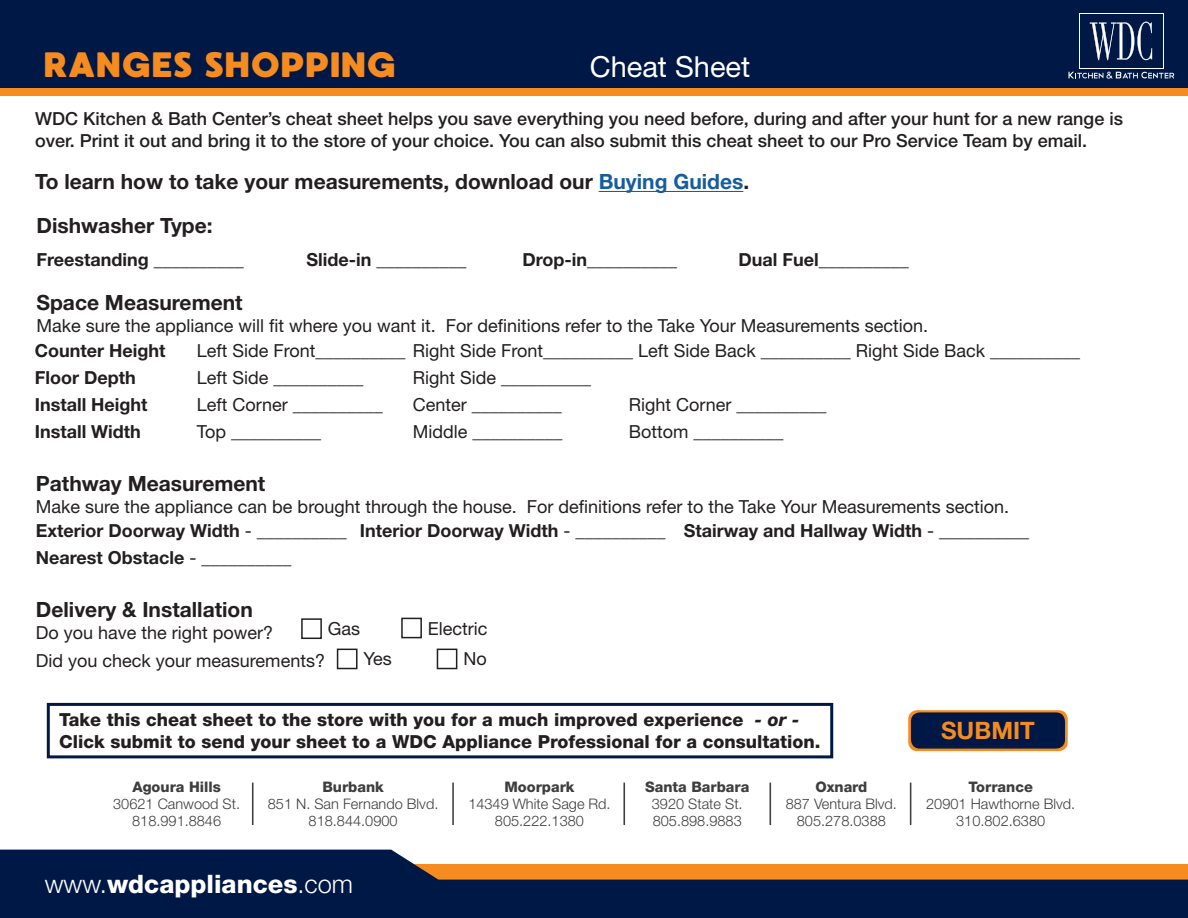
<style>
.page{position:relative;width:1188px;height:918px;background:#fff}
.page>*{position:absolute;margin:0;border:0;box-sizing:border-box;transform-origin:0 0}
.t1{font:35.25px "MADE Waffle Soft";color:#f68b1f}
.t2{font:28.95px "Helvetica Neue LT Std";color:#fff}
.t3{font:800 25.5px "Helvetica Neue LT Std";color:#fff}
.t4{font:700 24px "Helvetica Neue LT Std";color:#f68b1f}
.t5{font:700 21px "Helvetica Neue LT Std";color:#231f20}
.t6{font:18px/24.6px "Helvetica Neue LT Std";color:#231f20}
.t7{font:500 18px/21.6px "Helvetica Neue LT Std";color:#231f20}
.t8{font:800 18px/21.6px "Helvetica Neue LT Std";color:#231f20}
.t9{font:700 18px "Helvetica Neue LT Std";color:#231f20}
.t10{font:300 14.55px/17.4px "Helvetica Neue LT Std";color:#3e3e3f;text-align:center}
.t11{font:800 14.55px "Helvetica Neue LT Std";color:#3e3e3f}
.s1{color:#175d9e}
.s2{font-weight:400}
.s3{font-weight:700}
.s4{font-style:italic}
.s5{font-weight:300}
</style>
<div class="page">
<div style="left:0;top:8px;width:1188px;height:88px;background:#f68b1f"></div>
<div style="left:0;top:0;width:1188px;height:88px;background:#001845"></div>
<svg style="left:0;top:850px;width:1188px;height:68px;background:#464858"></svg>
<div style="left:908px;top:710px;width:160px;height:41px;background:#f68b1f;border-radius:9px"></div>
<div style="left:911px;top:712px;width:154px;height:37px;background:#001845;border-radius:9px"></div>
<div style="left:47px;top:703px;width:786px;height:55px;border:3px solid #001845"></div>
<hr style="left:252px;top:783px;width:2px;height:42px;background:#3e3e3f">
<hr style="left:452px;top:783px;width:2px;height:42px;background:#3e3e3f">
<hr style="left:623px;top:783px;width:2px;height:42px;background:#3e3e3f">
<hr style="left:770px;top:783px;width:1px;height:42px;background:#3e3e3f">
<hr style="left:910px;top:783px;width:1px;height:42px;background:#3e3e3f">
<svg style="left:1090px;top:22px;width:62px;height:38px"></svg>
<svg style="left:1068px;top:72px;width:106px;height:7px"></svg>
<div style="left:337px;top:649px;width:21px;height:20px;border:2px solid #231f20"></div>
<div style="left:437px;top:649px;width:20px;height:20px;border:2px solid #231f20"></div>
<hr style="left:599px;top:191px;width:144px;height:1px;background:#175d9e">
<div style="left:301px;top:618px;width:21px;height:21px;border:2px solid #231f20"></div>
<div style="left:401px;top:618px;width:21px;height:20px;border:2px solid #231f20"></div>
<h1 class="t1" style="left:44px;top:43px;width:354px">RANGES SHOPPING</h1>
<h2 class="t2" style="left:590px;top:49px;width:162px">Cheat Sheet</h2>
<p class="t7" style="left:35px;top:108px;width:1089px">WDC Kitchen &amp; Bath Center’s cheat sheet helps you save everything you need before, during and after your hunt for a new range is over. Print it out and bring it to the store of your choice. You can also submit this cheat sheet to our Pro Service Team by email.</p>
<p class="t5" style="left:35px;top:169px;width:715px">To learn how to take your measurements, download our <span class="s1">Buying Guides</span>.</p>
<p class="t5" style="left:37px;top:213px;width:178px">Dishwasher Type:</p>
<p class="t9" style="left:37px;top:248px;width:209px">Freestanding <span class="s2">__________</span></p>
<p class="t6" style="left:307px;top:247px;width:161px"><span class="s3">Slide-in</span> __________</p>
<p class="t6" style="left:523px;top:247px;width:156px"><span class="s3">Drop-in</span>__________</p>
<p class="t6" style="left:739px;top:247px;width:172px"><span class="s3">Dual Fuel</span>__________</p>
<p class="t5" style="left:37px;top:290px;width:208px">Space Measurement</p>
<p class="t6" style="left:37px;top:313px;width:893px">Make sure the appliance will fit where you want it. For definitions refer to the Take Your Measurements section.</p>
<p class="t9" style="left:35px;top:339px;width:132px">Counter Height</p>
<p class="t6" style="left:197px;top:338px;width:885px">Left Side Front__________ Right Side Front__________ Left Side Back __________ Right Side Back __________</p>
<p class="t9" style="left:35px;top:366px;width:102px">Floor Depth</p>
<p class="t6" style="left:197px;top:365px;width:168px">Left Side __________</p>
<p class="t6" style="left:413px;top:365px;width:180px">Right Side __________</p>
<p class="t9" style="left:35px;top:393px;width:114px">Install Height</p>
<p class="t6" style="left:197px;top:392px;width:187px">Left Corner __________</p>
<p class="t6" style="left:413px;top:392px;width:151px">Center __________</p>
<p class="t6" style="left:629px;top:392px;width:199px">Right Corner __________</p>
<p class="t9" style="left:35px;top:420px;width:108px">Install Width</p>
<p class="t6" style="left:197px;top:419px;width:126px">Top __________</p>
<p class="t6" style="left:413px;top:419px;width:151px">Middle __________</p>
<p class="t6" style="left:629px;top:419px;width:156px">Bottom __________</p>
<p class="t5" style="left:36px;top:471px;width:231px">Pathway Measurement</p>
<p class="t6" style="left:36px;top:494px;width:995px">Make sure the appliance can be brought through the house. For definitions refer to the Take Your Measurements section.<br><span class="s3">Exterior Doorway Width</span> - __________ <span class="s3">Interior Doorway Width</span> - __________ <span class="s3">Stairway and Hallway Width</span> - __________</p>
<p class="t9" style="left:36px;top:547px;width:257px">Nearest Obstacle <span class="s2">- __________</span></p>
<p class="t5" style="left:36px;top:597px;width:218px">Delivery &amp; Installation</p>
<p class="t6" style="left:36px;top:618px;width:291px;line-height:28.5px">Do you have the right power?<br>Did you check your measurements?</p>
<p class="t6" style="left:328px;top:616px;width:34px">Gas</p>
<p class="t6" style="left:428px;top:616px;width:61px">Electric</p>
<p class="t6" style="left:364px;top:646px;width:30px">Yes</p>
<p class="t6" style="left:463px;top:646px;width:25px">No</p>
<p class="t8" style="left:59px;top:709px;width:763px">Take this cheat sheet to the store with you for a much improved experience <span class="s4">- or -<br></span>Click submit to send your sheet to a WDC Appliance Professional for a consultation.</p>
<h3 class="t4" style="left:941px;top:716px;width:95px">SUBMIT</h3>
<p class="t11" style="left:968px;top:778px;width:66px">Torrance</p>
<p class="t10" style="left:926px;top:795px;width:151px">20901 Hawthorne Blvd.<br>310.802.6380</p>
<p class="t11" style="left:645px;top:778px;width:106px">Santa Barbara</p>
<p class="t10" style="left:652px;top:795px;width:92px;text-align:left">3920 State St.<br>805.898.9883</p>
<p class="t11" style="left:815px;top:778px;width:54px">Oxnard</p>
<p class="t10" style="left:786px;top:795px;width:113px">887 Ventura Blvd.<br>805.278.0388</p>
<p class="t11" style="left:322px;top:778px;width:63px">Burbank</p>
<p class="t10" style="left:268px;top:795px;width:172px">851 N. San Fernando Blvd.<br>818.844.0900</p>
<p class="t11" style="left:132px;top:778px;width:90px">Agoura Hills</p>
<p class="t10" style="left:113px;top:795px;width:128px">30621 Canwood St.<br>818.991.8846</p>
<p class="t11" style="left:504px;top:778px;width:72px">Moorpark</p>
<p class="t10" style="left:468px;top:795px;width:144px">14349 White Sage Rd.<br>805.222.1380</p>
<h3 class="t3" style="left:45px;top:869px;width:310px"><span class="s5">www.</span>wdcappliances<span class="s5">.com</span></h3>
</div>
